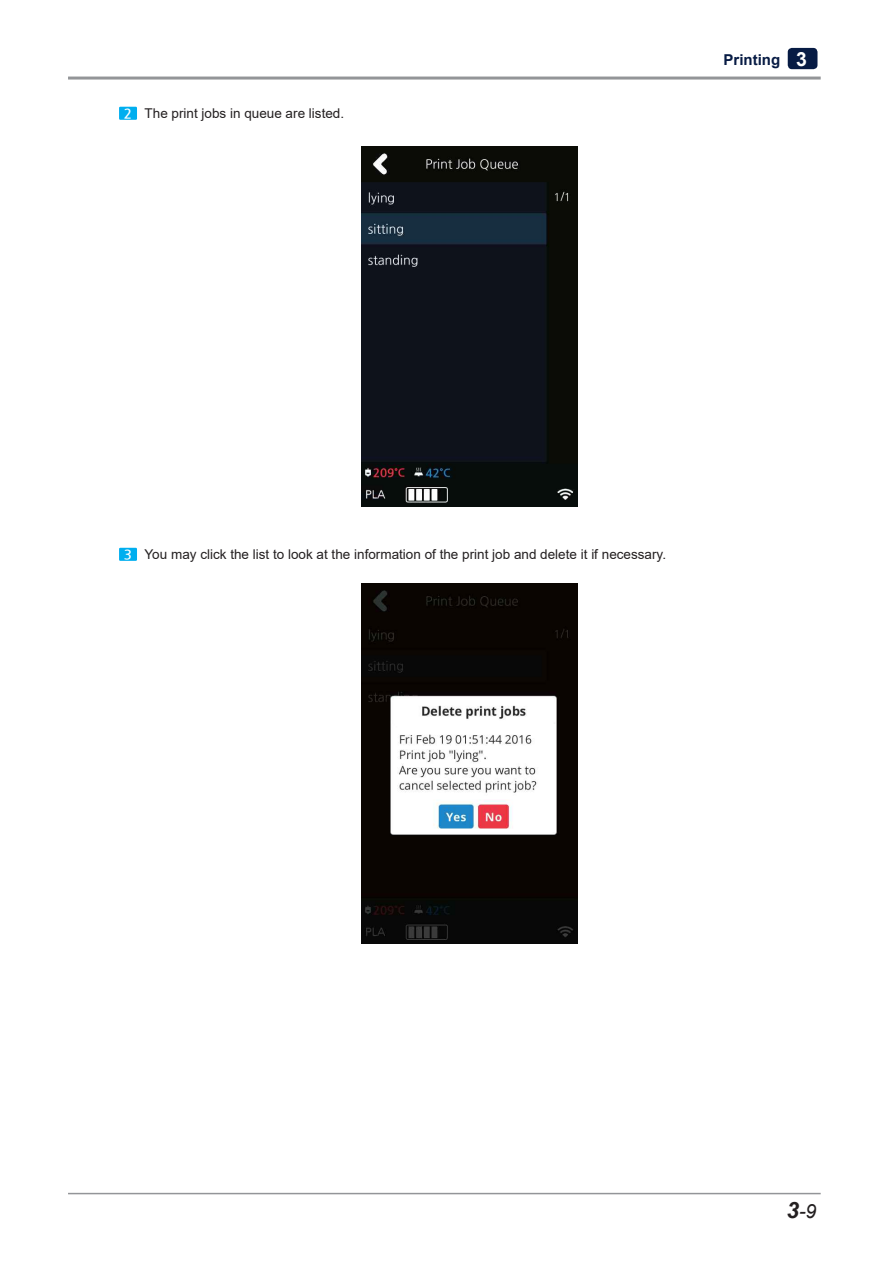
<style>
.page{position:relative;width:893px;height:1263px;background:#fff}
.page>*{position:absolute;margin:0;border:0;box-sizing:border-box;transform-origin:0 0}
.t1{font:italic 19.5px "Arial";color:#231f20}
.t2{font:700 15px "Arial";color:#071b44}
.t3{font:13.5px "Arial";color:#231f20}
.s1{font-family:"Nanum Gothic";font-weight:700;color:#fff}
.s2{font-size:19.5px;color:#fff}
.s3{font-weight:700;font-size:22.5px}
</style>
<div class="page">
<hr style="left:68px;top:77px;width:753px;height:3px;background:#939598">
<hr style="left:68px;top:1193px;width:753px;height:1px;background:#939598">
<div style="left:788px;top:48px;width:29px;height:21px;background:#071b44;border-radius:4px"></div>
<div style="left:119px;top:107px;width:18px;height:13px;background:#00aeef"></div>
<img style="left:362px;top:147px;width:216px;height:360px">
<div style="left:119px;top:548px;width:18px;height:13px;background:#00aeef"></div>
<img style="left:362px;top:583px;width:216px;height:360px">
<p class="t3" style="left:124px;top:104px;width:222px"><span class="s1">2</span> The print jobs in queue are listed.</p>
<p class="t2" style="left:724px;top:49px;width:85px">Printing <span class="s2">3</span></p>
<p class="t3" style="left:124px;top:545px;width:544px"><span class="s1">3</span> You may click the list to look at the information of the print job and delete it if necessary.</p>
<h1 class="t1" style="left:787px;top:1199px;width:31px"><span class="s3">3</span>-9</h1>
</div>
